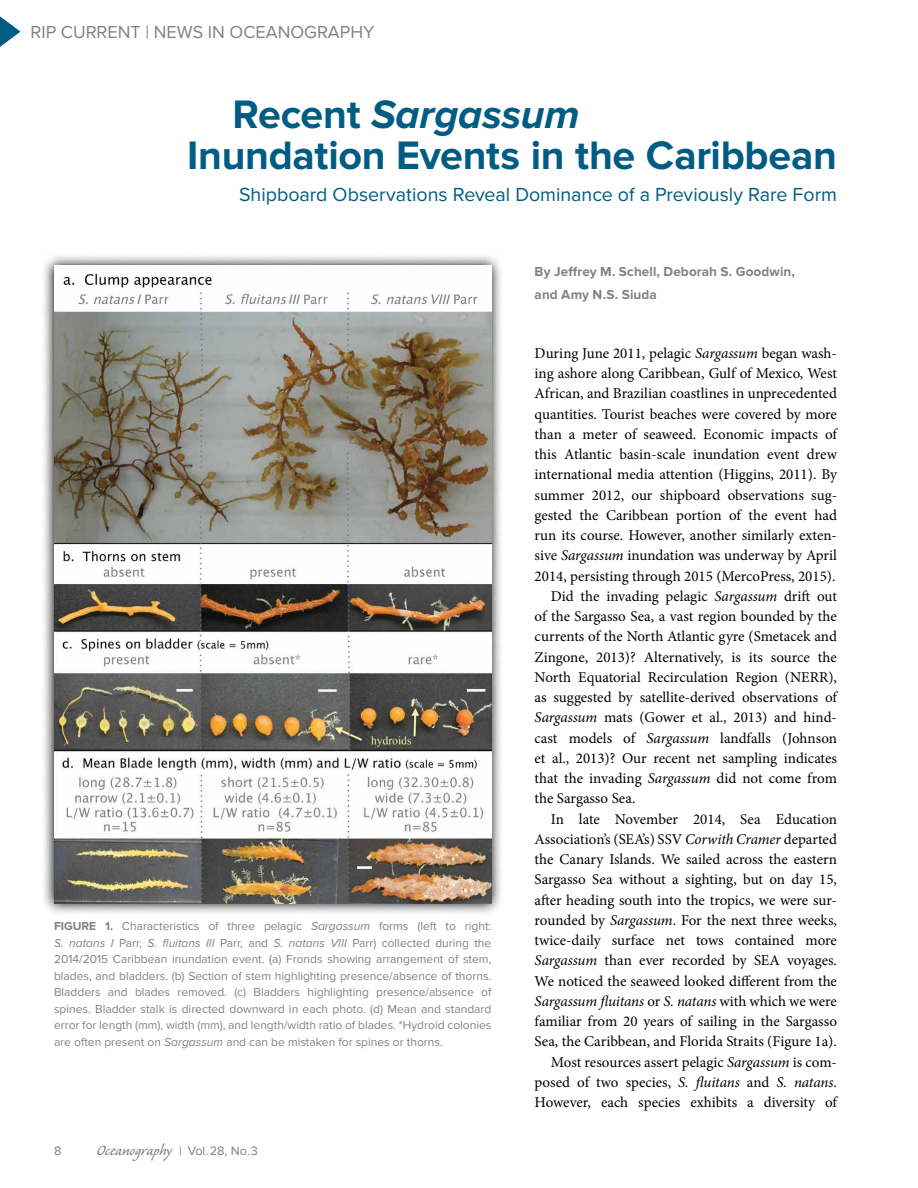
<style>
.page{position:relative;width:918px;height:1188px;background:#fff}
.page>*{position:absolute;margin:0;border:0;box-sizing:border-box;transform-origin:0 0}
.t1{font:700 41.25px/41.2px "Proxima Nova";letter-spacing:-.01em;color:#005c83}
.t2{font:19.65px "Proxima Nova";color:#005c83}
.t3{font:18.75px "Caliban";color:#808285}
.t4{font:18px "Proxima Nova";color:#808285}
.t5{font:15px "Minion Pro";color:#000}
.t6{font:italic 15px "Minion Pro";letter-spacing:-.01em;color:#000}
.t7{font:700 13.5px/22.5px "Proxima Nova";letter-spacing:.01em;color:#808285}
.t8{font:12.75px "Proxima Nova";color:#808285}
.t9{font:12px/16.5px "Proxima Nova";color:#808285;text-align:justify}
.s1{font-style:italic}
.s2{font-weight:700}
.s3{font-family:"Proxima Nova";font-size:12.75px}
.s4{font-style:normal}
</style>
<div class="page">
<svg style="left:0;top:16px;width:21px;height:31px"></svg>
<svg style="left:44px;top:256px;width:457px;height:657px"></svg>
<img style="left:54px;top:266px;width:437px;height:638px">
<p class="t4" style="left:30px;top:21px;width:346px">RIP CURRENT | NEWS IN OCEANOGRAPHY</p>
<h1 class="t1" style="left:187px;top:95px;width:651px;text-indent:45px">Recent <span class="s1">Sargassum<br></span>Inundation Events in the Caribbean</h1>
<h2 class="t2" style="left:239px;top:183px;width:599px">Shipboard Observations Reveal Dominance of a Previously Rare Form</h2>
<p class="t9" style="left:54px;top:918px;width:439px"><span class="s2">FIGURE 1.</span> Characteristics of three pelagic <span class="s1">Sargassum</span> forms (left to right:<br><span class="s1">S. natans I</span> Parr, <span class="s1">S. fluitans III</span> Parr, and <span class="s1">S. natans VIII</span> Parr) collected during the 2014/2015 Caribbean inundation event. (a) Fronds showing arrangement of stem, blades, and bladders. (b) Section of stem highlighting presence/absence of thorns.<br>Bladders and blades removed. (c) Bladders highlighting presence/absence of spines. Bladder stalk is directed downward in each photo. (d) Mean and standard error for length (mm), width (mm), and length/width ratio of blades. *Hydroid colonies are often present on <span class="s1">Sargassum</span> and can be mistaken for spines or thorns.</p>
<p class="t8" style="left:54px;top:1143px;width:9px">8</p>
<p class="t3" style="left:97px;top:1141px;width:163px">Oceanography <span class="s3">| Vol.28, No.3</span></p>
<p class="t7" style="left:535px;top:261px;width:262px">By Jeffrey M. Schell, Deborah S. Goodwin, and Amy N.S. Siuda</p>
<p class="t5" style="left:535px;top:343px;width:304px">During June 2011, pelagic <span class="s1">Sargassum</span> began wash-</p>
<p class="t5" style="left:535px;top:363px;width:304px">ing ashore along Caribbean, Gulf of Mexico, West</p>
<p class="t5" style="left:535px;top:383px;width:304px">African, and Brazilian coastlines in unprecedented</p>
<p class="t5" style="left:535px;top:404px;width:304px">quantities. Tourist beaches were covered by more</p>
<p class="t5" style="left:535px;top:424px;width:304px">than a meter of seaweed. Economic impacts of</p>
<p class="t5" style="left:535px;top:444px;width:304px">this Atlantic basin-scale inundation event drew</p>
<p class="t5" style="left:535px;top:464px;width:304px">international media attention (Higgins, 2011). By</p>
<p class="t5" style="left:535px;top:485px;width:304px">summer 2012, our shipboard observations sug-</p>
<p class="t5" style="left:535px;top:505px;width:304px">gested the Caribbean portion of the event had</p>
<p class="t5" style="left:535px;top:525px;width:304px">run its course. However, another similarly exten-</p>
<p class="t5" style="left:535px;top:545px;width:304px">sive <span class="s1">Sargassum</span> inundation was underway by April</p>
<p class="t5" style="left:535px;top:566px;width:302px">2014, persisting through 2015 (MercoPress, 2015).</p>
<p class="t5" style="left:551px;top:586px;width:288px">Did the invading pelagic <span class="s1">Sargassum</span> drift out</p>
<p class="t5" style="left:535px;top:606px;width:304px">of the Sargasso Sea, a vast region bounded by the</p>
<p class="t5" style="left:535px;top:626px;width:304px">currents of the North Atlantic gyre (Smetacek and</p>
<p class="t5" style="left:535px;top:647px;width:304px">Zingone, 2013)? Alternatively, is its source the</p>
<p class="t5" style="left:535px;top:667px;width:304px">North Equatorial Recirculation Region (NERR),</p>
<p class="t5" style="left:535px;top:687px;width:304px">as suggested by satellite-derived observations of</p>
<p class="t5" style="left:535px;top:707px;width:304px"><span class="s1">Sargassum</span> mats (Gower et al., 2013) and hind-</p>
<p class="t5" style="left:535px;top:728px;width:304px">cast models of <span class="s1">Sargassum</span> landfalls (Johnson</p>
<p class="t5" style="left:535px;top:748px;width:304px">et al., 2013)? Our recent net sampling indicates</p>
<p class="t5" style="left:535px;top:768px;width:304px">that the invading <span class="s1">Sargassum</span> did not come from</p>
<p class="t5" style="left:535px;top:788px;width:102px">the Sargasso Sea.</p>
<p class="t5" style="left:551px;top:809px;width:288px">In late November 2014, Sea Education</p>
<p class="t5" style="left:535px;top:829px;width:304px">Association’s (SEA’s) SSV <span class="s1">Corwith Cramer</span> departed</p>
<p class="t5" style="left:535px;top:849px;width:304px">the Canary Islands. We sailed across the eastern</p>
<p class="t5" style="left:535px;top:869px;width:304px">Sargasso Sea without a sighting, but on day 15,</p>
<p class="t5" style="left:535px;top:890px;width:304px">after heading south into the tropics, we were sur-</p>
<p class="t5" style="left:535px;top:910px;width:304px">rounded by <span class="s1">Sargassum</span>. For the next three weeks,</p>
<p class="t5" style="left:535px;top:930px;width:304px">twice-daily surface net tows contained more</p>
<p class="t5" style="left:535px;top:950px;width:304px"><span class="s1">Sargassum</span> than ever recorded by SEA voyages.</p>
<p class="t5" style="left:535px;top:971px;width:304px">We noticed the seaweed looked different from the</p>
<p class="t6" style="left:535px;top:991px;width:304px">Sargassum fluitans <span class="s4">or</span> S. natans <span class="s4">with which we were</span></p>
<p class="t5" style="left:535px;top:1011px;width:304px">familiar from 20 years of sailing in the Sargasso</p>
<p class="t5" style="left:535px;top:1031px;width:304px">Sea, the Caribbean, and Florida Straits (Figure 1a).</p>
<p class="t5" style="left:551px;top:1052px;width:288px">Most resources assert pelagic <span class="s1">Sargassum</span> is com-</p>
<p class="t5" style="left:535px;top:1072px;width:304px">posed of two species, <span class="s1">S. fluitans</span> and <span class="s1">S. natans</span>.</p>
<p class="t5" style="left:535px;top:1092px;width:304px">However, each species exhibits a diversity of</p>
</div>
